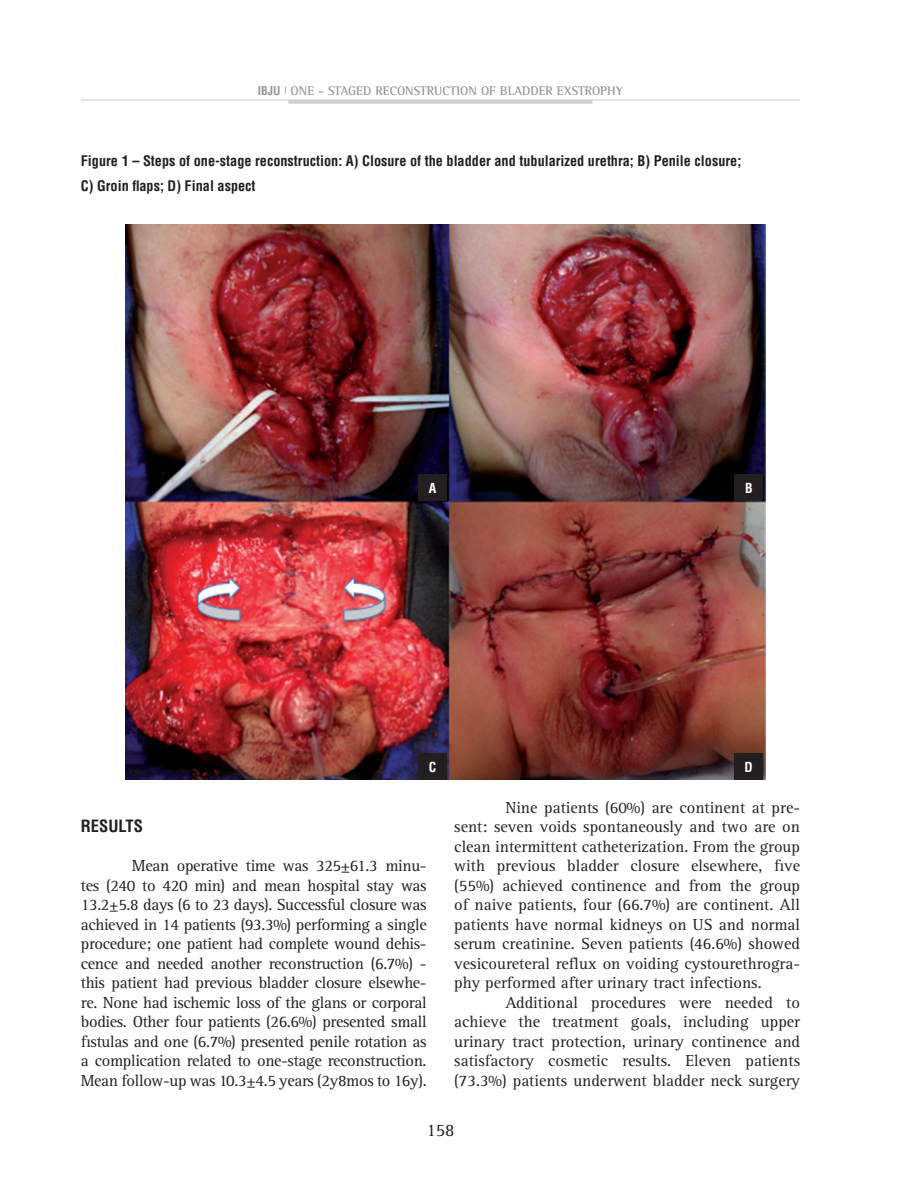
<style>
.page{position:relative;width:898px;height:1200px;background:#fff}
.page>*{position:absolute;margin:0;border:0;box-sizing:border-box;transform-origin:0 0}
.t1{font:18px "Rotis Serif";color:#231f20}
.t2{font:16.5px/19.5px "Rotis Serif";color:#231f20;text-align:justify}
.t3{font:700 condensed 16.5px "Helvetica";color:#231f20}
.t4{font:700 condensed 14.25px/25.7px "Helvetica";color:#231f20}
.t5{font:700 condensed 13.5px "Helvetica";color:#fff}
.t6{font:700 12.75px "Rotis Semi Serif";color:#939598}
.s1{font-family:"Helvetica";font-stretch:condensed;font-size:12px}
</style>
<div class="page">
<hr style="left:81px;top:99px;width:718px;height:2px;background:#dcdddf">
<hr style="left:288px;top:100px;width:304px;height:4px;background:#d1d2d4">
<img style="left:125px;top:224px;width:640px;height:555px">
<div style="left:418px;top:753px;width:28px;height:26px;background:#231f20"></div>
<div style="left:734px;top:753px;width:28px;height:26px;background:#231f20"></div>
<div style="left:734px;top:474px;width:28px;height:26px;background:#231f20"></div>
<div style="left:418px;top:474px;width:28px;height:26px;background:#231f20"></div>
<p class="t6" style="left:258px;top:83px;width:366px"><span class="s1">ibju</span> <sup>|</sup> ONE - STAGED RECONSTRUCTION OF BLADDER EXSTROPHY</p>
<p class="t4" style="left:81px;top:148px;width:661px">Figure 1 – Steps of one-stage reconstruction: A) Closure of the bladder and tubularized urethra; B) Penile closure;<br>C) Groin flaps; D) Final aspect</p>
<p class="t5" style="left:428px;top:479px;width:9px">A</p>
<p class="t5" style="left:744px;top:479px;width:9px">B</p>
<p class="t5" style="left:428px;top:758px;width:9px">C</p>
<p class="t5" style="left:744px;top:758px;width:10px">D</p>
<p class="t3" style="left:81px;top:815px;width:64px">RESULTS</p>
<p class="t2" style="left:81px;top:856px;width:347px;text-indent:51px">Mean operative time was 325±61.3 minu&shy;tes (240 to 420 min) and mean hospital stay was 13.2±5.8 days (6 to 23 days). Successful closure was achieved in 14 patients (93.3%) performing a single procedure; one patient had complete wound dehis&shy;cence and needed another reconstruction (6.7%) - this patient had previous bladder closure elsewhe&shy;re. None had ischemic loss of the glans or corporal bodies. Other four patients (26.6%) presented small fistulas and one (6.7%) presented penile rotation as a complication related to one-stage reconstruction.<br>Mean follow-up was 10.3±4.5 years (2y8mos to 16y).</p>
<p class="t2" style="left:454px;top:797px;width:347px;text-indent:51px">Nine patients (60%) are continent at pre&shy;sent: seven voids spontaneously and two are on clean intermittent catheterization. From the group with previous bladder closure elsewhere, five (55%) achieved continence and from the group of naive patients, four (66.7%) are continent. All patients have normal kidneys on US and normal serum creatinine. Seven patients (46.6%) showed vesicoureteral reflux on voiding cystourethrogra&shy;phy performed after urinary tract infections.</p>
<p class="t2" style="left:454px;top:992px;width:347px;text-indent:51px">Additional procedures were needed to achieve the treatment goals, including upper urinary tract protection, urinary continence and satisfactory cosmetic results. Eleven patients (73.3%) patients underwent bladder neck surgery</p>
<p class="t1" style="left:426px;top:1119px;width:30px">158</p>
</div>
